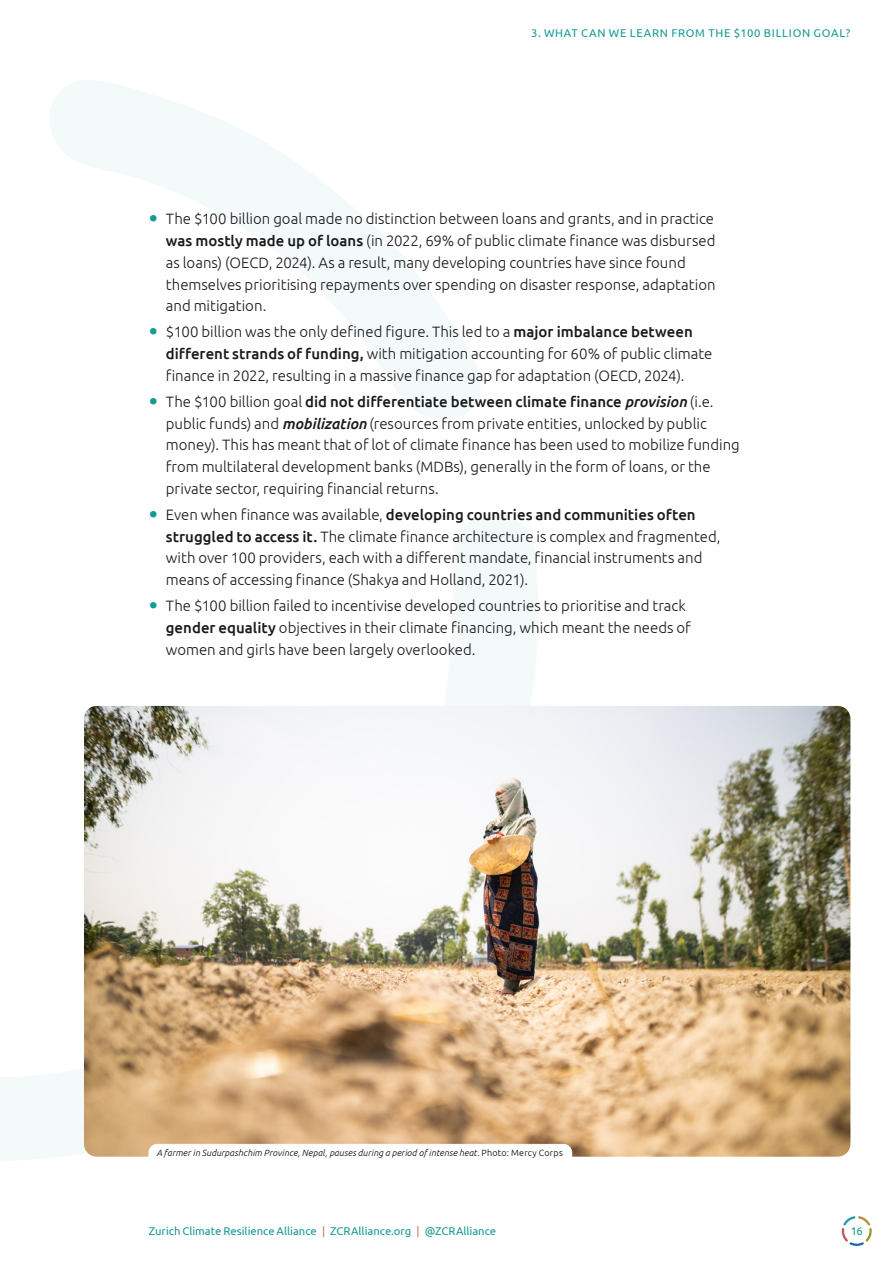
<style>
.page{position:relative;width:893px;height:1263px;background:#fff}
.page>*{position:absolute;margin:0;border:0;box-sizing:border-box;transform-origin:0 0}
.ZCRA-Bullets-10pt{font:300 15px/21.8px "Ubuntu";color:#1a1a1a}
.t1{font:11.25px "Ubuntu";color:#179994}
.t2{font:11.25px "Ubuntu";letter-spacing:.07em;color:#179994}
.ZCRA-PictureCaption{font:italic 300 9px "Ubuntu";letter-spacing:.02em;color:#000}
.s1{font-weight:400;font-size:25.5px;color:#179994}
.s2{font-weight:500}
.s3{font-weight:500;font-style:italic}
.s4{font-style:normal}
.s5{color:#bd7859}
</style>
<div class="page">
<svg style="left:50px;top:80px;width:430px;height:339px"></svg>
<svg style="left:444px;top:514px;width:94px;height:192px;fill:#f4fafa"></svg>
<img style="left:84px;top:706px;width:766px;height:451px">
<svg style="left:0;top:1022px;width:572px;height:138px"></svg>
<svg style="left:842px;top:1216px;width:30px;height:30px"></svg>
<p class="t2" style="left:531px;top:27px;width:321px">3. WHAT CAN WE LEARN FROM THE $100 BILLION GOAL?</p>
<p class="ZCRA-Bullets-10pt" style="left:166px;top:208px;width:551px;text-indent:-17px"><span class="s1">•</span> The $100 billion goal made no distinction between loans and grants, and in practice <span class="s2">was mostly made up of loans</span> (in 2022, 69% of public climate finance was disbursed as loans) (OECD, 2024). As a result, many developing countries have since found themselves prioritising repayments over spending on disaster response, adaptation and mitigation.</p>
<p class="ZCRA-Bullets-10pt" style="left:166px;top:321px;width:548px;text-indent:-17px"><span class="s1">•</span> $100 billion was the only defined figure. This led to a <span class="s2">major imbalance between different strands of funding,</span> with mitigation accounting for 60% of public climate finance in 2022, resulting in a massive finance gap for adaptation (OECD, 2024).</p>
<p class="ZCRA-Bullets-10pt" style="left:166px;top:390px;width:575px;text-indent:-17px"><span class="s1">•</span> The $100 billion goal <span class="s2">did not differentiate between climate finance</span> <span class="s3">provision</span> (i.e. public funds) and <span class="s3">mobilization</span> (resources from private entities, unlocked by public money). This has meant that of lot of climate finance has been used to mobilize funding from multilateral development banks (MDBs), generally in the form of loans, or the private sector, requiring financial returns.</p>
<p class="ZCRA-Bullets-10pt" style="left:166px;top:503px;width:556px;text-indent:-17px"><span class="s1">•</span> Even when finance was available, <span class="s2">developing countries and communities often struggled to access it.</span> The climate finance architecture is complex and fragmented, with over 100 providers, each with a different mandate, financial instruments and means of accessing finance (Shakya and Holland, 2021).</p>
<p class="ZCRA-Bullets-10pt" style="left:166px;top:594px;width:527px;text-indent:-17px"><span class="s1">•</span> The $100 billion failed to incentivise developed countries to prioritise and track <span class="s2">gender equality</span> objectives in their climate financing, which meant the needs of women and girls have been largely overlooked.</p>
<p class="ZCRA-PictureCaption" style="left:156px;top:1147px;width:408px">A farmer in Sudurpashchim Province, Nepal, pauses during a period of intense heat. <span class="s4">Photo: Mercy Corps</span></p>
<p class="t1" style="left:149px;top:1224px;width:349px">Zurich Climate Resilience Alliance <span class="s5">|</span> ZCRAlliance.org <span class="s5">|</span> @ZCRAlliance</p>
<p class="t1" style="left:851px;top:1224px;width:14px">16</p>
</div>
